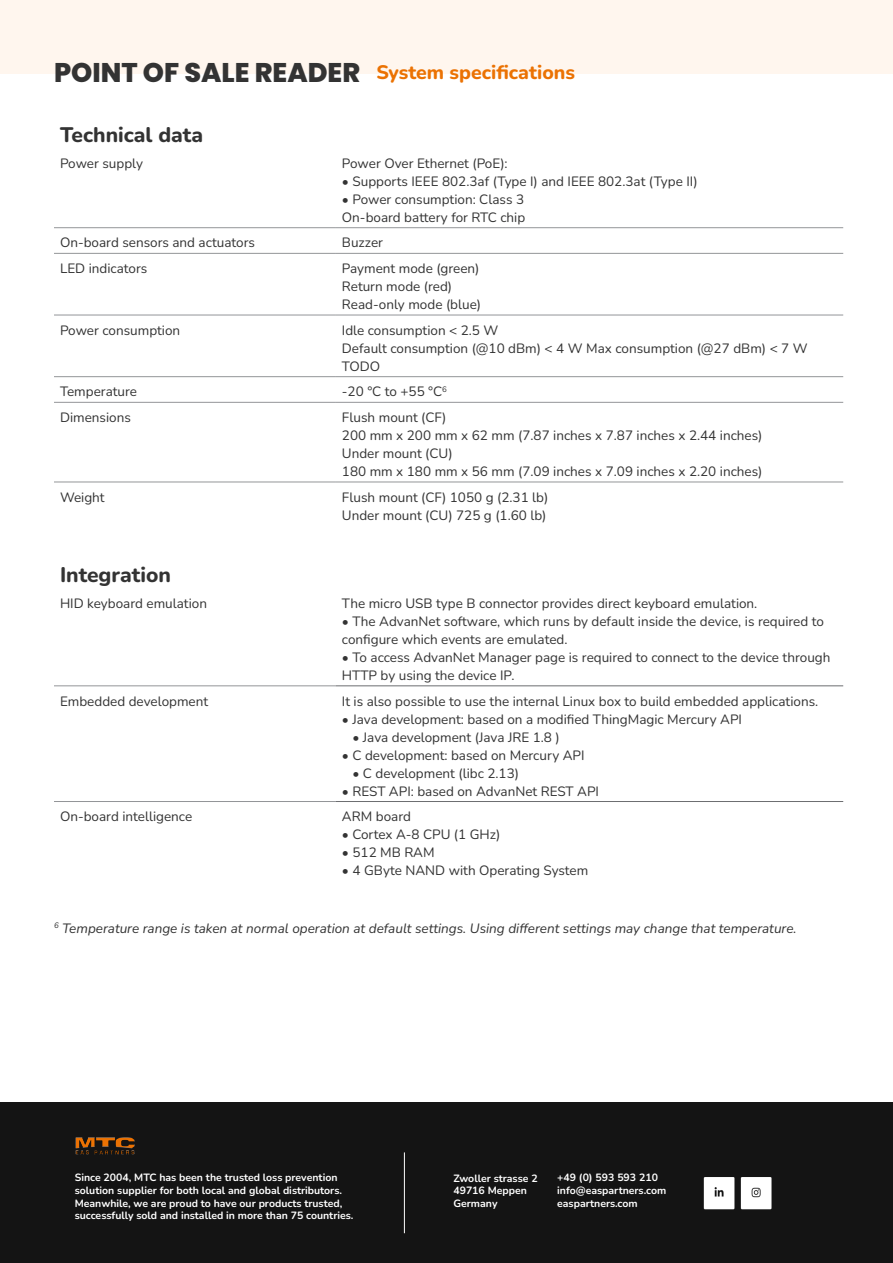
<style>
.page{position:relative;width:893px;height:1263px;background:#fff}
.page>*{position:absolute;margin:0;border:0;box-sizing:border-box;transform-origin:0 0}
.t1{font:800 27px "Poppins";color:#333}
.t2{font:800 21px "Nunito";color:#333}
.t3{font:800 19.5px "Nunito";color:#eb7203}
.t4{font:13.5px/18px "Nunito";color:#333}
.t5{font:italic 13.5px "Nunito";color:#333}
.t6{font:700 10.5px/12.6px "Nunito";color:#fff}
</style>
<div class="page">
<div style="left:0;top:0;width:893px;height:73px;background:#fff6ee"></div>
<hr style="left:54px;top:253px;width:282px;height:1px;background:#939598">
<hr style="left:336px;top:253px;width:507px;height:1px;background:#939598">
<hr style="left:54px;top:315px;width:282px;height:1px;background:#939598">
<hr style="left:336px;top:315px;width:507px;height:1px;background:#939598">
<hr style="left:54px;top:376px;width:282px;height:1px;background:#939598">
<hr style="left:336px;top:376px;width:507px;height:1px;background:#939598">
<hr style="left:54px;top:402px;width:282px;height:1px;background:#939598">
<hr style="left:336px;top:402px;width:507px;height:1px;background:#939598">
<hr style="left:54px;top:227px;width:282px;height:1px;background:#939598">
<hr style="left:336px;top:227px;width:507px;height:1px;background:#939598">
<hr style="left:54px;top:482px;width:282px;height:1px;background:#939598">
<hr style="left:336px;top:482px;width:507px;height:1px;background:#939598">
<hr style="left:54px;top:686px;width:282px;height:1px;background:#939598">
<hr style="left:336px;top:686px;width:507px;height:1px;background:#6c6d70">
<hr style="left:54px;top:801px;width:282px;height:1px;background:#939598">
<hr style="left:336px;top:801px;width:507px;height:1px;background:#6c6d70">
<div style="left:0;top:1102px;width:893px;height:161px;background:#141414"></div>
<img style="left:75px;top:1137px;width:60px;height:18px">
<hr style="left:404px;top:1152px;width:1px;height:81px;background:#fff">
<img style="left:703px;top:1177px;width:69px;height:33px">
<p class="t1" style="left:54px;top:57px;width:308px">POINT OF SALE READER</p>
<p class="t3" style="left:376px;top:58px;width:200px">System specifications</p>
<p class="t2" style="left:60px;top:120px;width:145px">Technical data</p>
<p class="t4" style="left:60px;top:154px;width:85px">Power supply</p>
<p class="t4" style="left:342px;top:154px;width:167px">Power Over Ethernet (PoE):</p>
<p class="t4" style="left:342px;top:172px;width:357px">• Supports IEEE 802.3af (Type I) and IEEE 802.3at (Type II)</p>
<p class="t4" style="left:342px;top:190px;width:184px">• Power consumption: Class 3</p>
<p class="t4" style="left:342px;top:208px;width:185px">On-board battery for RTC chip</p>
<p class="t4" style="left:60px;top:233px;width:196px">On-board sensors and actuators</p>
<p class="t4" style="left:342px;top:233px;width:43px">Buzzer</p>
<p class="t4" style="left:60px;top:259px;width:89px">LED indicators</p>
<p class="t4" style="left:342px;top:259px;width:139px">Payment mode (green)</p>
<p class="t4" style="left:342px;top:277px;width:112px">Return mode (red)</p>
<p class="t4" style="left:342px;top:295px;width:141px">Read-only mode (blue)</p>
<p class="t4" style="left:60px;top:320px;width:122px">Power consumption</p>
<p class="t4" style="left:342px;top:320px;width:158px">Idle consumption &lt; 2.5 W</p>
<p class="t4" style="left:342px;top:338px;width:467px">Default consumption (@10 dBm) &lt; 4 W Max consumption (@27 dBm) &lt; 7 W<br>TODO</p>
<p class="t4" style="left:60px;top:382px;width:79px">Temperature</p>
<p class="t4" style="left:342px;top:382px;width:107px">-20 °C to +55 °C<sup>6</sup></p>
<p class="t4" style="left:60px;top:408px;width:72px">Dimensions</p>
<p class="t4" style="left:342px;top:408px;width:106px">Flush mount (CF)</p>
<p class="t4" style="left:342px;top:426px;width:422px">200 mm x 200 mm x 62 mm (7.87 inches x 7.87 inches x 2.44 inches)</p>
<p class="t4" style="left:342px;top:444px;width:112px">Under mount (CU)</p>
<p class="t4" style="left:342px;top:462px;width:422px">180 mm x 180 mm x 56 mm (7.09 inches x 7.09 inches x 2.20 inches)</p>
<p class="t4" style="left:60px;top:487px;width:46px">Weight</p>
<p class="t4" style="left:342px;top:487px;width:208px">Flush mount (CF) 1050 g (2.31 lb)</p>
<p class="t4" style="left:342px;top:505px;width:206px">Under mount (CU) 725 g (1.60 lb)</p>
<p class="t2" style="left:60px;top:560px;width:113px">Integration</p>
<p class="t4" style="left:60px;top:594px;width:149px">HID keyboard emulation</p>
<p class="t4" style="left:342px;top:594px;width:417px">The micro USB type B connector provides direct keyboard emulation.</p>
<p class="t4" style="left:342px;top:612px;width:483px">• The AdvanNet software, which runs by default inside the device, is required to configure which events are emulated.</p>
<p class="t4" style="left:342px;top:648px;width:490px">• To access AdvanNet Manager page is required to connect to the device through<br>HTTP by using the device IP.</p>
<p class="t4" style="left:60px;top:691px;width:150px">Embedded development</p>
<p class="t4" style="left:342px;top:691px;width:478px">It is also possible to use the internal Linux box to build embedded applications.</p>
<p class="t4" style="left:342px;top:709px;width:402px">• Java development: based on a modified ThingMagic Mercury API</p>
<p class="t4" style="left:352px;top:727px;width:209px">• Java development (Java JRE 1.8 )</p>
<p class="t4" style="left:342px;top:745px;width:244px">• C development: based on Mercury API</p>
<p class="t4" style="left:352px;top:763px;width:168px">• C development (libc 2.13)</p>
<p class="t4" style="left:342px;top:781px;width:259px">• REST API: based on AdvanNet REST API</p>
<p class="t4" style="left:60px;top:807px;width:134px">On-board intelligence</p>
<p class="t4" style="left:342px;top:807px;width:71px">ARM board</p>
<p class="t4" style="left:342px;top:825px;width:160px">• Cortex A-8 CPU (1 GHz)</p>
<p class="t4" style="left:342px;top:843px;width:94px">• 512 MB RAM</p>
<p class="t4" style="left:342px;top:861px;width:248px">• 4 GByte NAND with Operating System</p>
<p class="t5" style="left:54px;top:919px;width:744px"><sup>6</sup> Temperature range is taken at normal operation at default settings. Using different settings may change that temperature.</p>
<p class="t6" style="left:75px;top:1171px;width:280px">Since 2004, MTC has been the trusted loss prevention solution supplier for both local and global distributors.<br>Meanwhile, we are proud to have our products trusted, successfully sold and installed in more than 75 countries.</p>
<p class="t6" style="left:453px;top:1171px;width:86px">Zwoller strasse 2</p>
<p class="t6" style="left:453px;top:1184px;width:75px">49716 Meppen</p>
<p class="t6" style="left:453px;top:1196px;width:46px">Germany</p>
<p class="t6" style="left:557px;top:1171px;width:102px">+49 (0) 593 593 210</p>
<p class="t6" style="left:557px;top:1184px;width:111px">info@easpartners.com</p>
<p class="t6" style="left:557px;top:1196px;width:82px">easpartners.com</p>
</div>
